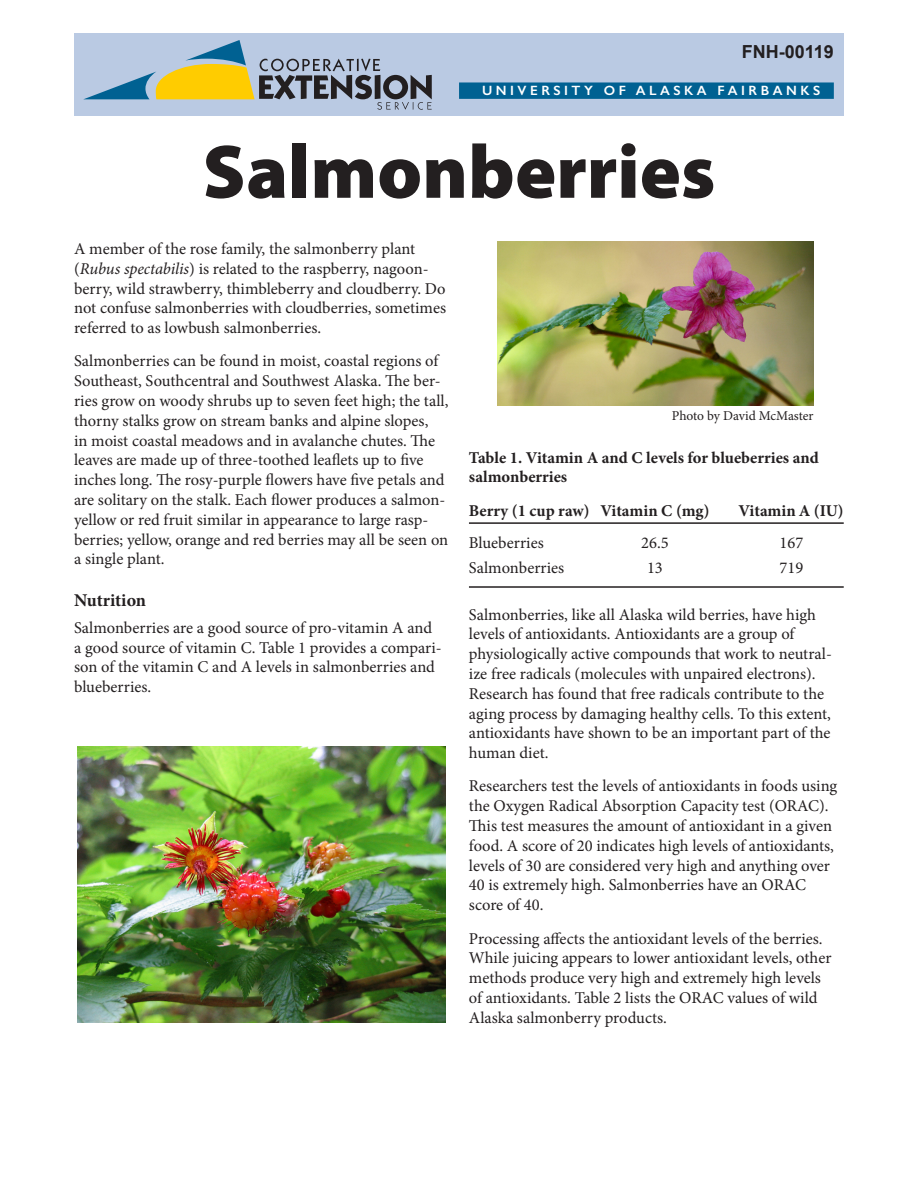
<style>
.page{position:relative;width:918px;height:1188px;background:#fff}
.page>*{position:absolute;margin:0;border:0;box-sizing:border-box;transform-origin:0 0}
.t1{font:900 76.5px "Myriad Pro";color:#231f20}
.Subhead{font:700 18px "Minion Pro";letter-spacing:-.005em;color:#231f20}
.t2{font:700 18px "Arial";color:#231f20}
.Body_text{font:16.5px/19.8px "Minion Pro";color:#231f20}
.Body_text-2{font:700 16.5px/19.8px "Minion Pro";color:#231f20}
.t3{font:600 13.5px "Gill Sans";letter-spacing:.26em;color:#fff}
.Subhead-2{font:13.5px "Minion Pro";letter-spacing:-.005em;color:#231f20}
.s1{font-style:italic}
</style>
<div class="page">
<img style="left:77px;top:747px;width:369px;height:276px">
<hr style="left:469px;top:522px;width:375px;height:2px;background:#231f20">
<hr style="left:469px;top:586px;width:375px;height:2px;background:#231f20">
<img style="left:497px;top:242px;width:316px;height:164px">
<div style="left:74px;top:33px;width:770px;height:83px;background:#bacae3"></div>
<svg style="left:459px;top:82px;width:375px;height:17px"></svg>
<svg style="left:84px;top:40px;width:348px;height:70px"></svg>
<p class="t2" style="left:742px;top:40px;width:94px">FNH-00119</p>
<p class="t3" style="left:482px;top:82px;width:340px">UNIVERSITY OF ALASKA FAIRBANKS</p>
<h1 class="t1" style="left:203px;top:121px;width:514px">Salmonberries</h1>
<p class="Body_text" style="left:74px;top:239px;width:374px">A member of the rose family, the salmonberry plant (<span class="s1">Rubus spectabilis</span>) is related to the raspberry, nagoon&shy;berry, wild strawberry, thimbleberry and cloudberry. Do not confuse salmonberries with cloudberries, sometimes referred to as lowbush salmonberries.</p>
<p class="Body_text" style="left:74px;top:351px;width:376px">Salmonberries can be found in moist, coastal regions of Southeast, Southcentral and Southwest Alaska. The ber&shy;ries grow on woody shrubs up to seven feet high; the tall, thorny stalks grow on stream banks and alpine slopes,<br>in moist coastal meadows and in avalanche chutes. The leaves are made up of three-toothed leaflets up to five inches long. The rosy-purple flowers have five petals and are solitary on the stalk. Each flower produces a salmon&shy;yellow or red fruit similar in appearance to large rasp&shy;berries; yellow, orange and red berries may all be seen on a single plant.</p>
<h3 class="Subhead" style="left:74px;top:588px;width:74px">Nutrition</h3>
<p class="Body_text" style="left:74px;top:618px;width:369px">Salmonberries are a good source of pro-vitamin A and a good source of vitamin C. Table 1 provides a compari&shy;son of the vitamin C and A levels in salmonberries and blueberries.</p>
<h3 class="Subhead-2" style="left:672px;top:407px;width:143px">Photo by David McMaster</h3>
<p class="Body_text-2" style="left:469px;top:447px;width:351px">Table 1. Vitamin A and C levels for blueberries and salmonberries</p>
<p class="Body_text-2" style="left:469px;top:500px;width:242px">Berry (1 cup raw) Vitamin C (mg)</p>
<p class="Body_text-2" style="left:738px;top:500px;width:107px">Vitamin A (IU)</p>
<p class="Body_text" style="left:469px;top:532px;width:76px">Blueberries</p>
<p class="Body_text" style="left:641px;top:532px;width:29px">26.5</p>
<p class="Body_text" style="left:780px;top:532px;width:25px">167</p>
<p class="Body_text" style="left:469px;top:558px;width:97px">Salmonberries</p>
<p class="Body_text" style="left:647px;top:558px;width:17px">13</p>
<p class="Body_text" style="left:780px;top:558px;width:25px">719</p>
<p class="Body_text" style="left:469px;top:604px;width:364px">Salmonberries, like all Alaska wild berries, have high levels of antioxidants. Antioxidants are a group of physiologically active compounds that work to neutral&shy;ize free radicals (molecules with unpaired electrons).<br>Research has found that free radicals contribute to the aging process by damaging healthy cells. To this extent, antioxidants have shown to be an important part of the human diet.</p>
<p class="Body_text" style="left:469px;top:776px;width:370px">Researchers test the levels of antioxidants in foods using the Oxygen Radical Absorption Capacity test (ORAC).<br>This test measures the amount of antioxidant in a given food. A score of 20 indicates high levels of antioxidants, levels of 30 are considered very high and anything over 40 is extremely high. Salmonberries have an ORAC score of 40.</p>
<p class="Body_text" style="left:469px;top:928px;width:364px">Processing affects the antioxidant levels of the berries.<br>While juicing appears to lower antioxidant levels, other methods produce very high and extremely high levels of antioxidants. Table 2 lists the ORAC values of wild Alaska salmonberry products.</p>
</div>
